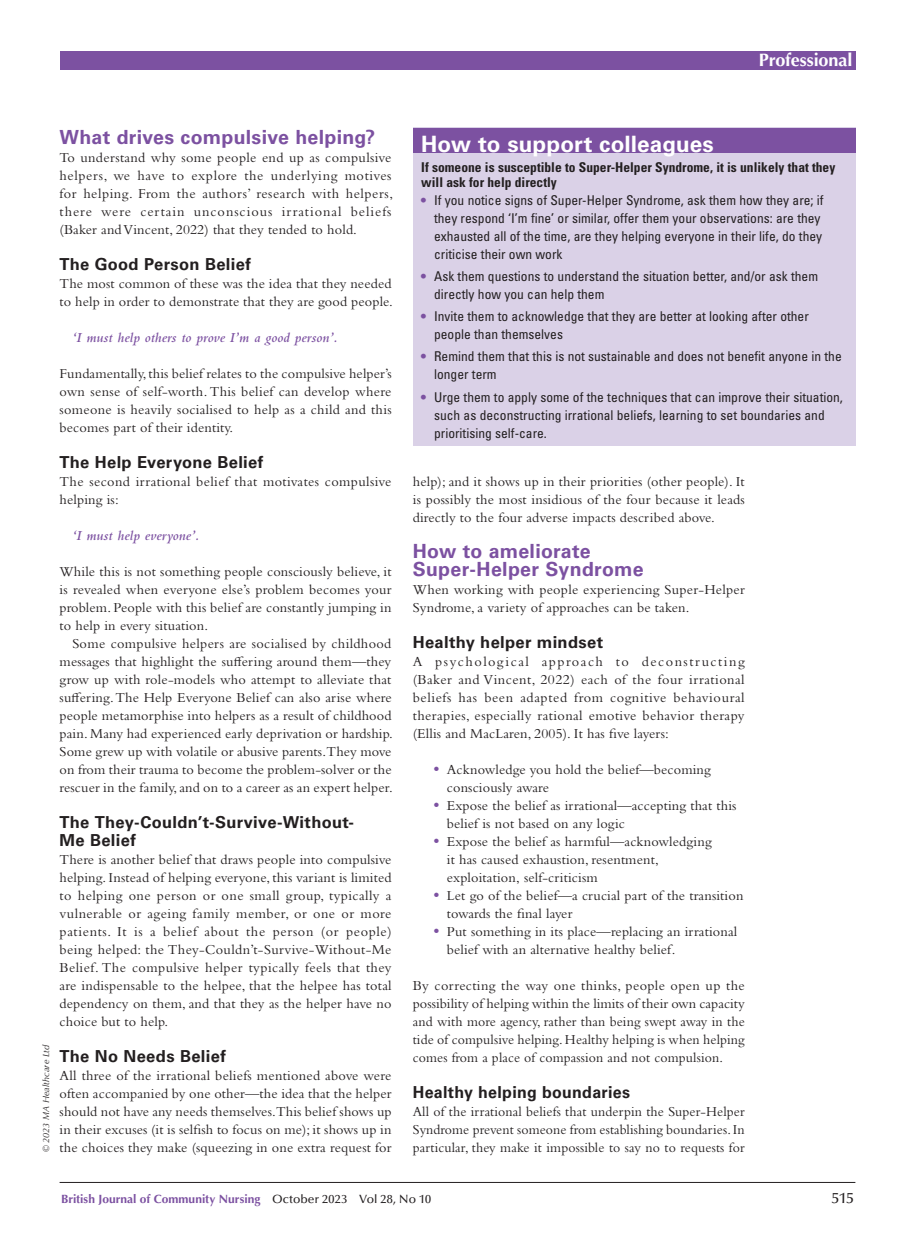
<style>
.page{position:relative;width:915px;height:1242px;background:#fff}
.page>*{position:absolute;margin:0;border:0;box-sizing:border-box;transform-origin:0 0}
.BJCN_box_head{font:700 22.5px "Univers LT Std";color:#fff}
.BJCN_head_A{font:700 19.5px/18px "Univers LT Std";letter-spacing:.015em;color:#7c51a1}
.t1{font:700 18px "Optima LT Std";letter-spacing:-.005em;color:#fff}
.BJCN_head_B{font:700 16.5px/18px "Univers LT Std";letter-spacing:.02em;color:#231f20}
.t2{font:500 15px "Optima LT Std";color:#231f20}
.BJCN_body_no_indent{font:14.25px/18px "Bembo Std";letter-spacing:.01em;color:#231f20;text-align:justify}
.BJCN_body_text{font:14.25px/18px "Bembo Std";letter-spacing:.01em;color:#231f20;text-align:justify}
.BJCN_quote{font:italic 600 14.25px "Bembo Std";letter-spacing:.01em;color:#7c51a1}
.t3{font:condensed 13.5px/18px "Univers LT Std";color:#231f20}
.BJCN_table_head{font:700 condensed 13.5px/15px "Univers LT Std";color:#231f20}
.t4{font:700 12px "Optima LT Std";color:#7c51a1}
.t5{font:italic 9px "Optima LT Std";letter-spacing:.005em;color:#231f20}
.s1{font-weight:700;font-stretch:normal;color:#7c51a1}
.s2{font-family:"Univers LT Std";font-stretch:condensed;color:#7c51a1}
.s3{font-weight:500;color:#231f20}
</style>
<div class="page">
<hr style="left:60px;top:1182px;width:795px;height:1px;background:#231f20">
<div style="left:60px;top:51px;width:795px;height:18px;background:#7c51a1"></div>
<div style="left:412px;top:128px;width:443px;height:318px;background:#dad1e7"></div>
<div style="left:412px;top:128px;width:443px;height:24px;background:#7c51a1"></div>
<p class="t1" style="left:758px;top:49px;width:95px">Professional</p>
<p class="t5" style="left:41px;top:1152px;width:109px;rotate:-90deg">© 2023 MA Healthcare Ltd</p>
<p class="BJCN_head_A" style="left:60px;top:128px;width:317px">What drives compulsive helping?</p>
<p class="BJCN_body_no_indent" style="left:60px;top:148px;width:335px">To understand why some people end up as compulsive helpers, we have to explore the underlying motives for helping. From the authors’ research with helpers, there were certain unconscious irrational beliefs (Baker and Vincent, 2022) that they tended to hold.</p>
<p class="BJCN_head_B" style="left:60px;top:255px;width:193px">The Good Person Belief</p>
<p class="BJCN_body_no_indent" style="left:60px;top:274px;width:335px">The most common of these was the idea that they needed to help in order to demonstrate that they are good people.</p>
<p class="BJCN_quote" style="left:72px;top:330px;width:267px">‘I must help others to prove I’m a good person’.</p>
<p class="BJCN_body_no_indent" style="left:60px;top:364px;width:333px">Fundamentally, this belief relates to the compulsive helper’s own sense of self-worth. This belief can develop where someone is heavily socialised to help as a child and this becomes part of their identity.</p>
<p class="BJCN_head_B" style="left:60px;top:453px;width:205px">The Help Everyone Belief</p>
<p class="BJCN_body_no_indent" style="left:60px;top:472px;width:333px">The second irrational belief that motivates compulsive helping is:</p>
<p class="BJCN_quote" style="left:72px;top:528px;width:128px">‘I must help everyone’.</p>
<p class="BJCN_body_no_indent" style="left:60px;top:562px;width:333px">While this is not something people consciously believe, it is revealed when everyone else’s problem becomes your problem. People with this belief are constantly jumping in to help in every situation.</p>
<p class="BJCN_body_text" style="left:60px;top:634px;width:335px;text-indent:13px">Some compulsive helpers are socialised by childhood messages that highlight the suffering around them—they grow up with role-models who attempt to alleviate that suffering. The Help Everyone Belief can also arise where people metamorphise into helpers as a result of childhood pain. Many had experienced early deprivation or hardship.<br>Some grew up with volatile or abusive parents. They move on from their trauma to become the problem-solver or the rescuer in the family, and on to a career as an expert helper.</p>
<p class="BJCN_head_B" style="left:60px;top:813px;width:296px">The They-Couldn’t-Survive-Without-<br>Me Belief</p>
<p class="BJCN_body_no_indent" style="left:60px;top:850px;width:333px">There is another belief that draws people into compulsive helping. Instead of helping everyone, this variant is limited to helping one person or one small group, typically a vulnerable or ageing family member, or one or more patients. It is a belief about the person (or people) being helped: the They-Couldn’t-Survive-Without-Me Belief. The compulsive helper typically feels that they are indispensable to the helpee, that the helpee has total dependency on them, and that they as the helper have no choice but to help.</p>
<p class="BJCN_head_B" style="left:60px;top:1047px;width:168px">The No Needs Belief</p>
<p class="BJCN_body_no_indent" style="left:60px;top:1066px;width:333px">All three of the irrational beliefs mentioned above were often accompanied by one other—the idea that the helper should not have any needs themselves.This belief shows up in their excuses (it is selfish to focus on me); it shows up in the choices they make (squeezing in one extra request for</p>
<p class="BJCN_box_head" style="left:421px;top:131px;width:294px">How to support colleagues</p>
<p class="BJCN_table_head" style="left:421px;top:159px;width:415px">If someone is susceptible to Super-Helper Syndrome, it is unlikely that they will ask for help directly</p>
<p class="t3" style="left:434px;top:191px;width:391px;text-indent:-13px"><span class="s1">•</span> If you notice signs of Super-Helper Syndrome, ask them how they are; if they respond ‘I’m fine’ or similar, offer them your observations: are they exhausted all of the time, are they helping everyone in their life, do they criticise their own work</p>
<p class="t3" style="left:434px;top:267px;width:385px;text-indent:-13px"><span class="s1">•</span> Ask them questions to understand the situation better, and/or ask them directly how you can help them</p>
<p class="t3" style="left:434px;top:307px;width:376px;text-indent:-13px"><span class="s1">•</span> Invite them to acknowledge that they are better at looking after other people than themselves</p>
<p class="t3" style="left:434px;top:347px;width:409px;text-indent:-13px"><span class="s1">•</span> Remind them that this is not sustainable and does not benefit anyone in the longer term</p>
<p class="t3" style="left:434px;top:388px;width:410px;text-indent:-13px"><span class="s1">•</span> Urge them to apply some of the techniques that can improve their situation, such as deconstructing irrational beliefs, learning to set boundaries and prioritising self-care.</p>
<p class="BJCN_body_no_indent" style="left:412px;top:472px;width:333px">help); and it shows up in their priorities (other people). It is possibly the most insidious of the four because it leads directly to the four adverse impacts described above.</p>
<p class="BJCN_head_A" style="left:412px;top:542px;width:232px">How to ameliorate<br>Super-Helper Syndrome</p>
<p class="BJCN_body_no_indent" style="left:412px;top:580px;width:333px">When working with people experiencing Super-Helper<br>Syndrome, a variety of approaches can be taken.</p>
<p class="BJCN_head_B" style="left:412px;top:633px;width:192px">Healthy helper mindset</p>
<p class="BJCN_body_no_indent" style="left:412px;top:652px;width:333px">A psychological approach to deconstructing (Baker and Vincent, 2022) each of the four irrational beliefs has been adapted from cognitive behavioural therapies, especially rational emotive behavior therapy (Ellis and MacLaren, 2005). It has five layers:</p>
<p class="BJCN_body_no_indent" style="left:446px;top:760px;width:265px;text-indent:-13px"><span class="s2">•</span> Acknowledge you hold the belief—becoming consciously aware</p>
<p class="BJCN_body_no_indent" style="left:446px;top:796px;width:291px;text-indent:-13px"><span class="s2">•</span> Expose the belief as irrational—accepting that this belief is not based on any logic</p>
<p class="BJCN_body_no_indent" style="left:446px;top:832px;width:266px;text-align:left;text-indent:-13px"><span class="s2">•</span> Expose the belief as harmful—acknowledging it has caused exhaustion, resentment, exploitation, self-criticism</p>
<p class="BJCN_body_no_indent" style="left:446px;top:886px;width:298px;text-indent:-13px"><span class="s2">•</span> Let go of the belief—a crucial part of the transition towards the final layer</p>
<p class="BJCN_body_no_indent" style="left:446px;top:922px;width:292px;text-indent:-13px"><span class="s2">•</span> Put something in its place—replacing an irrational belief with an alternative healthy belief.</p>
<p class="BJCN_body_no_indent" style="left:412px;top:976px;width:333px">By correcting the way one thinks, people open up the possibility of helping within the limits of their own capacity and with more agency, rather than being swept away in the tide of compulsive helping. Healthy helping is when helping comes from a place of compassion and not compulsion.</p>
<p class="BJCN_head_B" style="left:412px;top:1083px;width:219px">Healthy helping boundaries</p>
<p class="BJCN_body_no_indent" style="left:412px;top:1102px;width:333px">All of the irrational beliefs that underpin the Super-Helper Syndrome prevent someone from establishing boundaries. In particular, they make it impossible to say no to requests for</p>
<p class="t4" style="left:61px;top:1192px;width:371px">British Journal of Community Nursing <span class="s3">October 2023 Vol 28, No 10</span></p>
<p class="t2" style="left:831px;top:1190px;width:24px">515</p>
</div>
